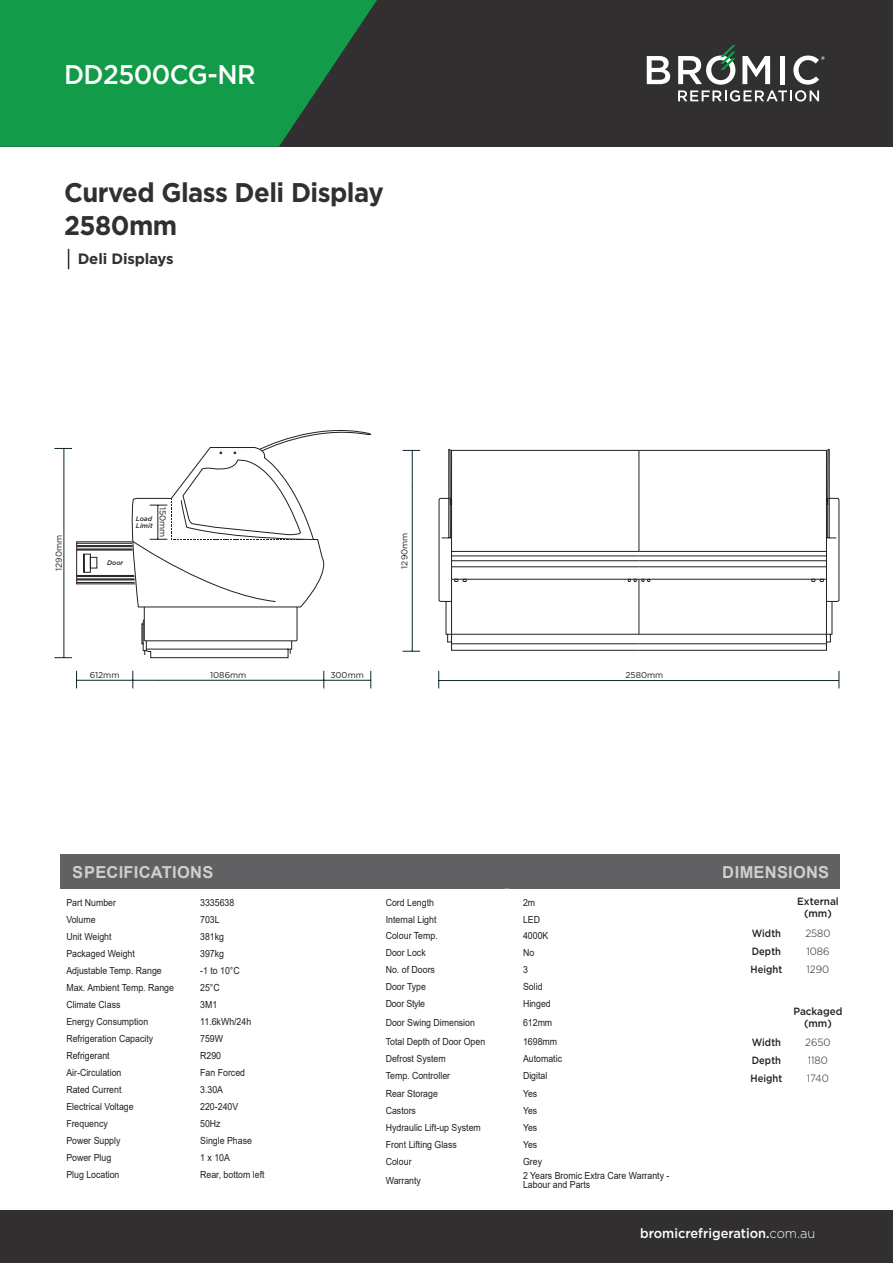
<style>
.page{position:relative;width:893px;height:1263px;background:#fff}
.page>*{position:absolute;margin:0;border:0;box-sizing:border-box;transform-origin:0 0}
.t1{font:700 27px/33px "Gotham";letter-spacing:-.02em;color:#312f30;scale:.95 1}
.t2{font:500 27px "Gotham";letter-spacing:-.02em;color:#fff;scale:.95 1}
.t3{font:700 16.5px "Arial";letter-spacing:.015em;color:#fff}
.t4{font:700 15px "Gotham";letter-spacing:-.01em;color:#312f30}
.t5{font:500 13.5px "Gotham";color:#fff;scale:.95 1}
.t6{font:500 10.5px/18px "Gotham";color:#231f20;text-align:justify;scale:.9 1}
.t7{font:500 10.5px/12px "Gotham";color:#231f20;text-align:center;scale:.95 1}
.t8{font:300 10.5px/18px "Gotham";color:#231f20;text-align:justify;scale:.95 1}
.t9{font:9.75px/9.8px "Arial";color:#231f20;scale:.9 1}
.t10{font:9.75px "Arial";letter-spacing:-.02em;color:#231f20;scale:.9 1}
.t11{font:8.55px "Gotham";color:#231f20}
.t12{font:italic 500 6.6px/7.8px "Gotham";color:#231f20}
.s1{font-weight:300}
</style>
<div class="page">
<div style="left:0;top:1211px;width:893px;height:52px;background:#312f30"></div>
<div style="left:60px;top:854px;width:779px;height:35px;background:#616164"></div>
<div style="left:0;top:0;width:893px;height:147px;background:#312f30"></div>
<svg style="left:0;top:0;width:377px;height:147px;background:#158e46"></svg>
<svg style="left:647px;top:56px;width:23px;height:28px"></svg>
<svg style="left:678px;top:45px;width:147px;height:57px"></svg>
<svg style="left:54px;top:430px;width:318px;height:229px"></svg>
<svg style="left:324px;top:671px;width:1px;height:17px"></svg>
<svg style="left:133px;top:671px;width:1px;height:17px"></svg>
<hr style="left:159px;top:680px;width:212px;height:1px;background:#0d272b">
<svg style="left:76px;top:671px;width:1px;height:17px"></svg>
<hr style="left:76px;top:680px;width:83px;height:1px;background:#0d272b">
<svg style="left:371px;top:671px;width:1px;height:17px"></svg>
<div style="left:451px;top:450px;width:188px;height:201px;border:1px solid #231f20"></div>
<div style="left:639px;top:450px;width:188px;height:201px;border:1px solid #231f20"></div>
<svg style="left:438px;top:497px;width:402px;height:148px"></svg>
<hr style="left:638px;top:579px;width:1px;height:55px;background:#231f20">
<hr style="left:638px;top:450px;width:1px;height:101px;background:#231f20">
<svg style="left:402px;top:450px;width:18px;height:1px"></svg>
<hr style="left:412px;top:450px;width:1px;height:38px;background:#0d272b">
<svg style="left:402px;top:651px;width:18px;height:1px"></svg>
<hr style="left:412px;top:487px;width:1px;height:164px;background:#0d272b">
<svg style="left:839px;top:671px;width:1px;height:17px"></svg>
<hr style="left:765px;top:680px;width:74px;height:1px;background:#0d272b">
<svg style="left:438px;top:671px;width:1px;height:17px"></svg>
<hr style="left:439px;top:680px;width:326px;height:1px;background:#0d272b">
<svg style="left:68px;top:249px;width:1px;height:20px"></svg>
<h1 class="t2" style="left:64px;top:63px;width:203px">DD2500CG-NR</h1>
<h1 class="t1" style="left:64px;top:178px;width:338px">Curved Glass Deli Display<br>2580mm</h1>
<h3 class="t4" style="left:78px;top:252px;width:97px">Deli Displays</h3>
<p class="t11" style="left:55px;top:571px;width:38px;rotate:-90deg">1290mm</p>
<p class="t12" style="left:107px;top:559px;width:18px">Door</p>
<p class="t11" style="left:167px;top:507px;width:32px;rotate:90deg">150mm</p>
<p class="t12" style="left:136px;top:515px;width:18px">Load<br>Limit</p>
<p class="t11" style="left:401px;top:569px;width:38px;rotate:-90deg">1290mm</p>
<p class="t11" style="left:90px;top:671px;width:31px">612mm</p>
<p class="t11" style="left:330px;top:671px;width:35px">300mm</p>
<p class="t11" style="left:210px;top:671px;width:38px">1086mm</p>
<h2 class="t3" style="left:73px;top:863px;width:142px">SPECIFICATIONS</h2>
<p class="t11" style="left:625px;top:671px;width:40px">2580mm</p>
<h2 class="t3" style="left:723px;top:863px;width:108px">DIMENSIONS</h2>
<p class="t9" style="left:66px;top:898px;width:57px">Part Number</p>
<p class="t9" style="left:200px;top:898px;width:39px">3335638</p>
<p class="t9" style="left:66px;top:915px;width:34px">Volume</p>
<p class="t9" style="left:200px;top:915px;width:23px">703L</p>
<p class="t9" style="left:66px;top:932px;width:52px">Unit Weight</p>
<p class="t9" style="left:200px;top:932px;width:28px">381kg</p>
<p class="t9" style="left:66px;top:949px;width:78px">Packaged Weight</p>
<p class="t9" style="left:200px;top:949px;width:28px">397kg</p>
<p class="t9" style="left:66px;top:966px;width:108px">Adjustable Temp. Range</p>
<p class="t9" style="left:200px;top:966px;width:46px">-1 to 10°C</p>
<p class="t9" style="left:66px;top:983px;width:121px">Max. Ambient Temp. Range</p>
<p class="t9" style="left:200px;top:983px;width:23px">25°C</p>
<p class="t9" style="left:66px;top:1000px;width:62px">Climate Class</p>
<p class="t9" style="left:200px;top:1000px;width:20px">3M1</p>
<p class="t9" style="left:66px;top:1017px;width:93px">Energy Consumption</p>
<p class="t9" style="left:200px;top:1017px;width:58px">11.6kWh/24h</p>
<p class="t9" style="left:66px;top:1034px;width:98px">Refrigeration Capacity</p>
<p class="t9" style="left:200px;top:1034px;width:27px">759W</p>
<p class="t9" style="left:66px;top:1051px;width:50px">Refrigerant</p>
<p class="t9" style="left:200px;top:1051px;width:25px">R290</p>
<p class="t9" style="left:66px;top:1068px;width:63px">Air-Circulation</p>
<p class="t9" style="left:200px;top:1068px;width:51px">Fan Forced</p>
<p class="t9" style="left:66px;top:1085px;width:63px">Rated Current</p>
<p class="t9" style="left:200px;top:1085px;width:27px">3.30A</p>
<p class="t9" style="left:66px;top:1102px;width:76px">Electrical Voltage</p>
<p class="t9" style="left:200px;top:1102px;width:44px">220-240V</p>
<p class="t9" style="left:66px;top:1119px;width:48px">Frequency</p>
<p class="t9" style="left:200px;top:1119px;width:24px">50Hz</p>
<p class="t9" style="left:66px;top:1136px;width:62px">Power Supply</p>
<p class="t9" style="left:200px;top:1136px;width:59px">Single Phase</p>
<p class="t9" style="left:66px;top:1153px;width:51px">Power Plug</p>
<p class="t9" style="left:200px;top:1153px;width:35px">1 x 10A</p>
<p class="t9" style="left:66px;top:1170px;width:61px">Plug Location</p>
<p class="t9" style="left:200px;top:1170px;width:73px">Rear, bottom left</p>
<p class="t7" style="left:797px;top:896px;width:45px">External (mm)</p>
<p class="t9" style="left:386px;top:898px;width:55px">Cord Length</p>
<p class="t9" style="left:523px;top:898px;width:15px">2m</p>
<p class="t9" style="left:386px;top:915px;width:58px">Internal Light</p>
<p class="t9" style="left:523px;top:915px;width:20px">LED</p>
<p class="t9" style="left:386px;top:932px;width:59px">Colour Temp.</p>
<p class="t9" style="left:523px;top:932px;width:30px">4000K</p>
<p class="t9" style="left:386px;top:949px;width:46px">Door Lock</p>
<p class="t9" style="left:523px;top:949px;width:14px">No</p>
<p class="t9" style="left:386px;top:966px;width:56px">No. of Doors</p>
<p class="t9" style="left:523px;top:966px;width:7px">3</p>
<p class="t9" style="left:386px;top:983px;width:46px">Door Type</p>
<p class="t9" style="left:523px;top:983px;width:23px">Solid</p>
<p class="t10" style="left:386px;top:1000px;width:45px">Door Style</p>
<p class="t9" style="left:523px;top:1000px;width:32px">Hinged</p>
<p class="t9" style="left:386px;top:1019px;width:101px">Door Swing Dimension</p>
<p class="t9" style="left:523px;top:1019px;width:34px">612mm</p>
<p class="t9" style="left:386px;top:1038px;width:112px">Total Depth of Door Open</p>
<p class="t9" style="left:523px;top:1038px;width:39px">1698mm</p>
<p class="t9" style="left:386px;top:1055px;width:68px">Defrost System</p>
<p class="t9" style="left:523px;top:1055px;width:45px">Automatic</p>
<p class="t9" style="left:386px;top:1072px;width:73px">Temp. Controller</p>
<p class="t9" style="left:523px;top:1072px;width:29px">Digital</p>
<p class="t9" style="left:386px;top:1089px;width:59px">Rear Storage</p>
<p class="t9" style="left:523px;top:1089px;width:17px">Yes</p>
<p class="t9" style="left:386px;top:1106px;width:35px">Castors</p>
<p class="t9" style="left:523px;top:1106px;width:17px">Yes</p>
<p class="t9" style="left:386px;top:1123px;width:107px">Hydraulic Lift-up System</p>
<p class="t9" style="left:523px;top:1123px;width:17px">Yes</p>
<p class="t9" style="left:386px;top:1140px;width:81px">Front Lifting Glass</p>
<p class="t9" style="left:523px;top:1140px;width:17px">Yes</p>
<p class="t9" style="left:386px;top:1157px;width:30px">Colour</p>
<p class="t9" style="left:523px;top:1157px;width:23px">Grey</p>
<p class="t9" style="left:386px;top:1176px;width:41px">Warranty</p>
<p class="t9" style="left:523px;top:1171px;width:164px">2 Years Bromic Extra Care Warranty -<br>Labour and Parts</p>
<h3 class="t5" style="left:640px;top:1227px;width:186px">bromicrefrigeration.<span class="s1">com.au</span></h3>
<p class="t6" style="left:751px;top:925px;width:37px">Width Depth Height</p>
<p class="t8" style="left:805px;top:925px;width:28px">2580<br>1086<br>1290</p>
<p class="t7" style="left:793px;top:1005px;width:53px">Packaged (mm)</p>
<p class="t6" style="left:751px;top:1034px;width:37px">Width Depth Height</p>
<p class="t8" style="left:805px;top:1034px;width:28px;text-align:left">2650<br>1180<br>1740</p>
</div>
